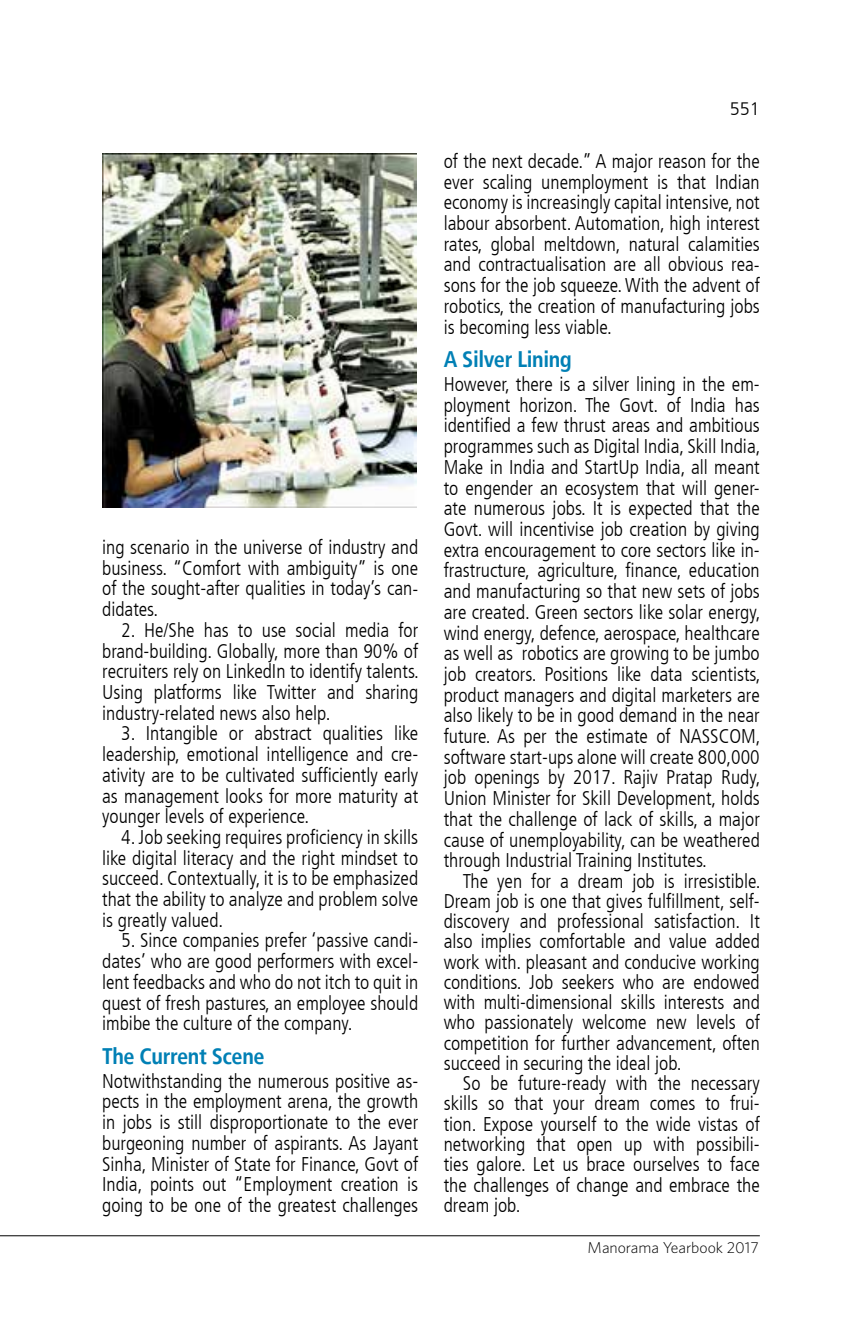
<style>
.page{position:relative;width:862px;height:1340px;background:#fff}
.page>*{position:absolute;margin:0;border:0;box-sizing:border-box;transform-origin:0 0}
.t1{font:700 condensed 22.5px "Frutiger LT";letter-spacing:-.02em;color:#0080b5}
.t2{font:300 condensed 19.8px/20.7px "Frutiger LT";color:#000;text-align:justify}
.t3{font:300 18px "Frutiger LT";color:#000}
.t4{font:300 15.75px "Whitney";color:#000}
</style>
<div class="page">
<hr style="left:0;top:1235px;width:759px;height:1px;background:#000">
<img style="left:102px;top:153px;width:314px;height:354px">
<p class="t2" style="left:102px;top:537px;width:317px">ing scenario in the universe of industry and business. “Comfort with ambiguity” is one of the sought-after qualities in today’s can&shy;didates.</p>
<p class="t2" style="left:102px;top:620px;width:318px;text-indent:19px">2. He/She has to use social media for brand-building. Globally, more than 90% of recruiters rely on LinkedIn to identify talents.<br>Using platforms like Twitter and sharing industry-related news also help.</p>
<p class="t2" style="left:102px;top:723px;width:317px;text-indent:19px">3. Intangible or abstract qualities like leadership, emotional intelligence and cre&shy;ativity are to be cultivated sufficiently early as management looks for more maturity at younger levels of experience.</p>
<p class="t2" style="left:102px;top:827px;width:317px;text-indent:19px">4. Job seeking requires proficiency in skills like digital literacy and the right mindset to succeed. Contextually, it is to be emphasized that the ability to analyze and problem solve is greatly valued.</p>
<p class="t2" style="left:102px;top:930px;width:317px;text-indent:19px">5. Since companies prefer ‘passive candi&shy;dates’ who are good performers with excel&shy;lent feedbacks and who do not itch to quit in quest of fresh pastures, an employee should imbibe the culture of the company.</p>
<p class="t1" style="left:102px;top:1042px;width:164px">The Current Scene</p>
<p class="t2" style="left:102px;top:1070px;width:317px">Notwithstanding the numerous positive as&shy;pects in the employment arena, the growth in jobs is still disproportionate to the ever burgeoning number of aspirants. As Jayant Sinha, Minister of State for Finance, Govt of India, points out “Employment creation is going to be one of the greatest challenges</p>
<p class="t3" style="left:729px;top:99px;width:32px">551</p>
<p class="t2" style="left:443px;top:151px;width:317px">of the next decade.” A major reason for the ever scaling unemployment is that Indian economy is increasingly capital intensive, not labour absorbent. Automation, high interest rates, global meltdown, natural calamities and contractualisation are all obvious rea&shy;sons for the job squeeze. With the advent of robotics, the creation of manufacturing jobs is becoming less viable.</p>
<p class="t1" style="left:443px;top:346px;width:129px">A Silver Lining</p>
<p class="t2" style="left:443px;top:374px;width:318px">However, there is a silver lining in the em&shy;ployment horizon. The Govt. of India has identified a few thrust areas and ambitious programmes such as Digital India, Skill India, Make in India and StartUp India, all meant to engender an ecosystem that will gener&shy;ate numerous jobs. It is expected that the Govt. will incentivise job creation by giving extra encouragement to core sectors like in&shy;frastructure, agriculture, finance, education and manufacturing so that new sets of jobs are created. Green sectors like solar energy, wind energy, defence, aerospace, healthcare as well as robotics are growing to be jumbo job creators. Positions like data scientists, product managers and digital marketers are also likely to be in good demand in the near future. As per the estimate of NASSCOM, software start-ups alone will create 800,000 job openings by 2017. Rajiv Pratap Rudy, Union Minister for Skill Development, holds that the challenge of lack of skills, a major cause of unemployability, can be weathered through Industrial Training Institutes.</p>
<p class="t2" style="left:443px;top:870px;width:318px;text-indent:19px">The yen for a dream job is irresistible.<br>Dream job is one that gives fulfillment, self&shy;discovery and professional satisfaction. It also implies comfortable and value added work with. pleasant and conducive working conditions. Job seekers who are endowed with multi-dimensional skills interests and who passionately welcome new levels of competition for further advancement, often succeed in securing the ideal job.</p>
<p class="t2" style="left:443px;top:1073px;width:317px;text-indent:19px">So be future-ready with the necessary skills so that your dream comes to frui&shy;tion. Expose yourself to the wide vistas of networking that open up with possibili&shy;ties galore. Let us brace ourselves to face the challenges of change and embrace the dream job.</p>
<p class="t4" style="left:587px;top:1236px;width:173px">Manorama Yearbook 2017</p>
</div>
